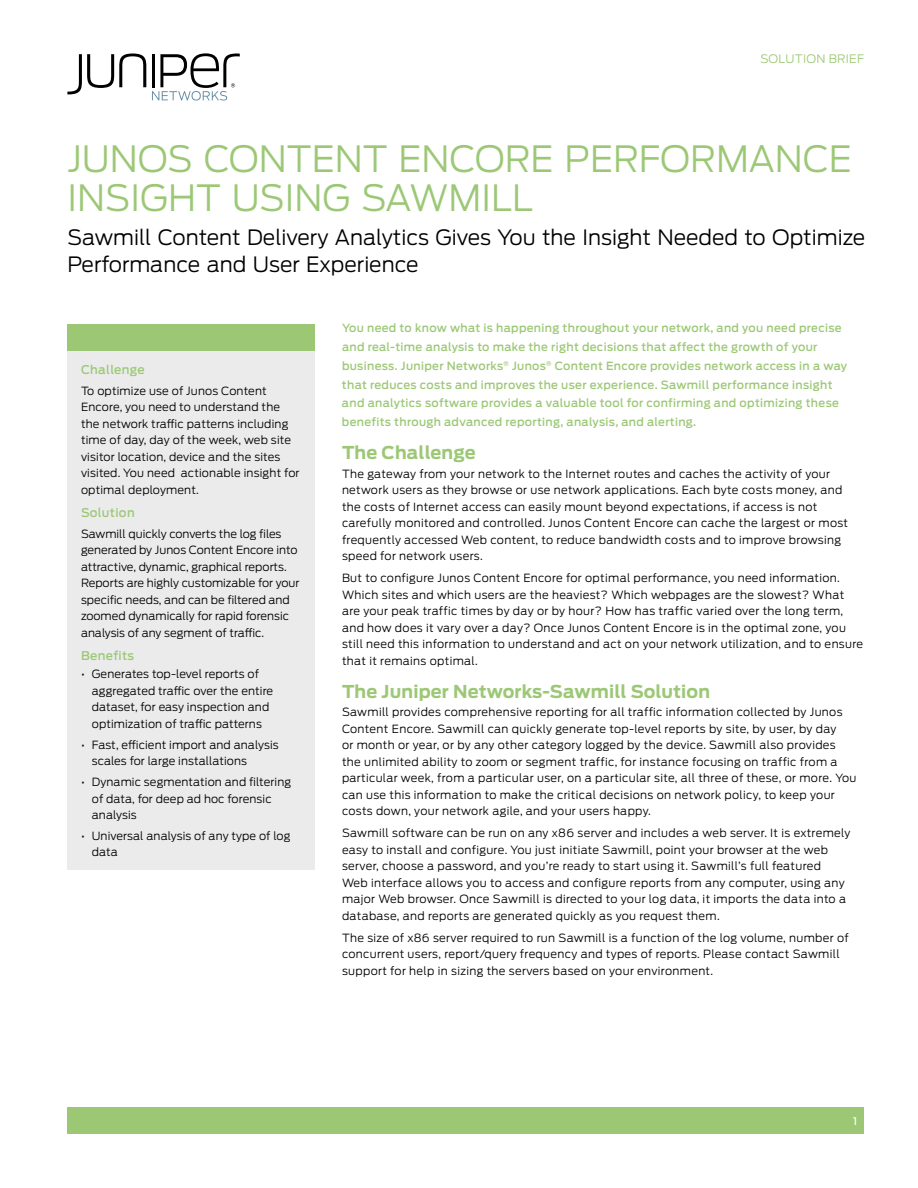
<style>
.page{position:relative;width:918px;height:1188px;background:#fff}
.page>*{position:absolute;margin:0;border:0;box-sizing:border-box;transform-origin:0 0}
.t1{font:300 36px "Antenna";color:#9cc876}
.t2{font:300 21px/27px "Antenna";color:#000}
.t3{font:700 17.7px "Antenna";letter-spacing:.01em;color:#9cc876}
.t4{font:500 12px "Antenna";letter-spacing:.03em;color:#9cc876}
.t5{font:300 11.7px "Antenna";letter-spacing:.025em;color:#9cc876}
.t6{font:300 11.25px/16.5px "Antenna";letter-spacing:.025em;color:#000}
.t7{font:500 11.25px/18.8px "Antenna";letter-spacing:.03em;color:#9cc876}
.t8{font:300 11.25px/16.5px "Antenna";color:#000}
.t9{font:500 10.5px "Antenna";color:#fff}
</style>
<div class="page">
<svg style="left:67px;top:54px;width:79px;height:40px"></svg>
<svg style="left:152px;top:53px;width:88px;height:48px"></svg>
<div style="left:68px;top:1107px;width:796px;height:27px;background:#9cc876"></div>
<div style="left:68px;top:324px;width:247px;height:27px;background:#9cc876"></div>
<div style="left:68px;top:351px;width:247px;height:519px;background:#ebebec"></div>
<p class="t5" style="left:760px;top:52px;width:105px">SOLUTION BRIEF</p>
<h1 class="t1" style="left:68px;top:138px;width:546px">Ju nos Content Encore Perf</h1>
<h1 class="t1" style="left:660px;top:138px;width:167px">ormance</h1>
<h1 class="t1" style="left:68px;top:177px;width:467px">Insight Usi ng Sawmi ll</h1>
<h2 class="t2" style="left:67px;top:224px;width:799px">Sawmill Content Delivery Analytics Gives You the Insight Needed to Optimize<br>Performance and User Experience</h2>
<p class="t4" style="left:81px;top:363px;width:65px">Challenge</p>
<p class="t6" style="left:81px;top:383px;width:220px">To optimize use of Junos Content Encore, you need to understand the the network traffic patterns including time of day, day of the week, web site visitor location, device and the sites visited. You need actionable insight for optimal deployment.</p>
<p class="t4" style="left:81px;top:505px;width:55px">Solution</p>
<p class="t8" style="left:81px;top:525px;width:220px">Sawmill quickly converts the log files generated by Junos Content Encore into attractive, dynamic, graphical reports.<br>Reports are highly customizable for your specific needs, and can be filtered and zoomed dynamically for rapid forensic analysis of any segment of traffic.</p>
<p class="t4" style="left:81px;top:648px;width:55px">Benefits</p>
<p class="t6" style="left:92px;top:666px;width:183px;text-indent:-11px">• Generates top-level reports of aggregated traffic over the entire dataset, for easy inspection and optimization of traffic patterns</p>
<p class="t6" style="left:92px;top:736px;width:188px;text-indent:-11px">• Fast, efficient import and analysis scales for large installations</p>
<p class="t6" style="left:92px;top:774px;width:201px;text-indent:-11px">• Dynamic segmentation and filtering of data, for deep ad hoc forensic analysis</p>
<p class="t6" style="left:92px;top:828px;width:200px;text-indent:-11px">• Universal analysis of any type of log data</p>
<p class="t7" style="left:342px;top:319px;width:507px">You need to know what is happening throughout your network, and you need precise and real-time analysis to make the right decisions that affect the growth of your business. Juniper Networks<sup>®</sup> Junos<sup>®</sup> Content Encore provides network access in a way that reduces costs and improves the user experience. Sawmill performance insight and analytics software provides a valuable tool for confirming and optimizing these benefits through advanced reporting, analysis, and alerting.</p>
<h3 class="t3" style="left:342px;top:442px;width:135px">The Challenge</h3>
<p class="t6" style="left:342px;top:465px;width:508px">The gateway from your network to the Internet routes and caches the activity of your network users as they browse or use network applications. Each byte costs money, and the costs of Internet access can easily mount beyond expectations, if access is not carefully monitored and controlled. Junos Content Encore can cache the largest or most frequently accessed Web content, to reduce bandwidth costs and to improve browsing speed for network users.</p>
<p class="t6" style="left:342px;top:570px;width:523px">But to configure Junos Content Encore for optimal performance, you need information.<br>Which sites and which users are the heaviest? Which webpages are the slowest? What are your peak traffic times by day or by hour? H ow has traffic varied over the long term, and how does it vary over a day? Once Junos Content Encore is in the optimal zone, you still need this information to understand and act on your network utilization, and to ensure that it remains optimal.</p>
<h3 class="t3" style="left:342px;top:680px;width:370px">The Juniper Networks-Sawmill Solution</h3>
<p class="t6" style="left:342px;top:704px;width:516px">Sawmill provides comprehensive reporting for all traffic information collected by Junos Content Encore. Sawmill can quickly generate top-level reports by site, by user, by day<br>or month or year, or by any other category logged by the device. Sawmill also provides the unlimited ability to zoom or segment traffic, for instance focusing on traffic from a particular week, from a particular user, on a particular site, all three of these, or more. You can use this information to make the critical decisions on network policy, to keep your costs down, your network agile, and your users happy.</p>
<p class="t6" style="left:342px;top:825px;width:510px">Sawmill software can be run on any x86 server and includes a web server. It is extremely easy to install and configure. You just initiate Sawmill, point your browser at the web server, choose a password, and you’re ready to start using it. Sawmill’s full featured<br>Web interface allows you to access and configure reports from any computer, using any major Web browser. Once Sawmill is directed to your log data, it imports the data into a database, and reports are generated quickly as you request them.</p>
<p class="t6" style="left:342px;top:929px;width:508px">The size of x86 server required to run Sawmill is a function of the log volume, number of concurrent users, report/query frequency and types of reports. Please contact Sawmill support for help in sizing the servers based on your environment.</p>
<p class="t9" style="left:853px;top:1115px;width:6px">1</p>
</div>
